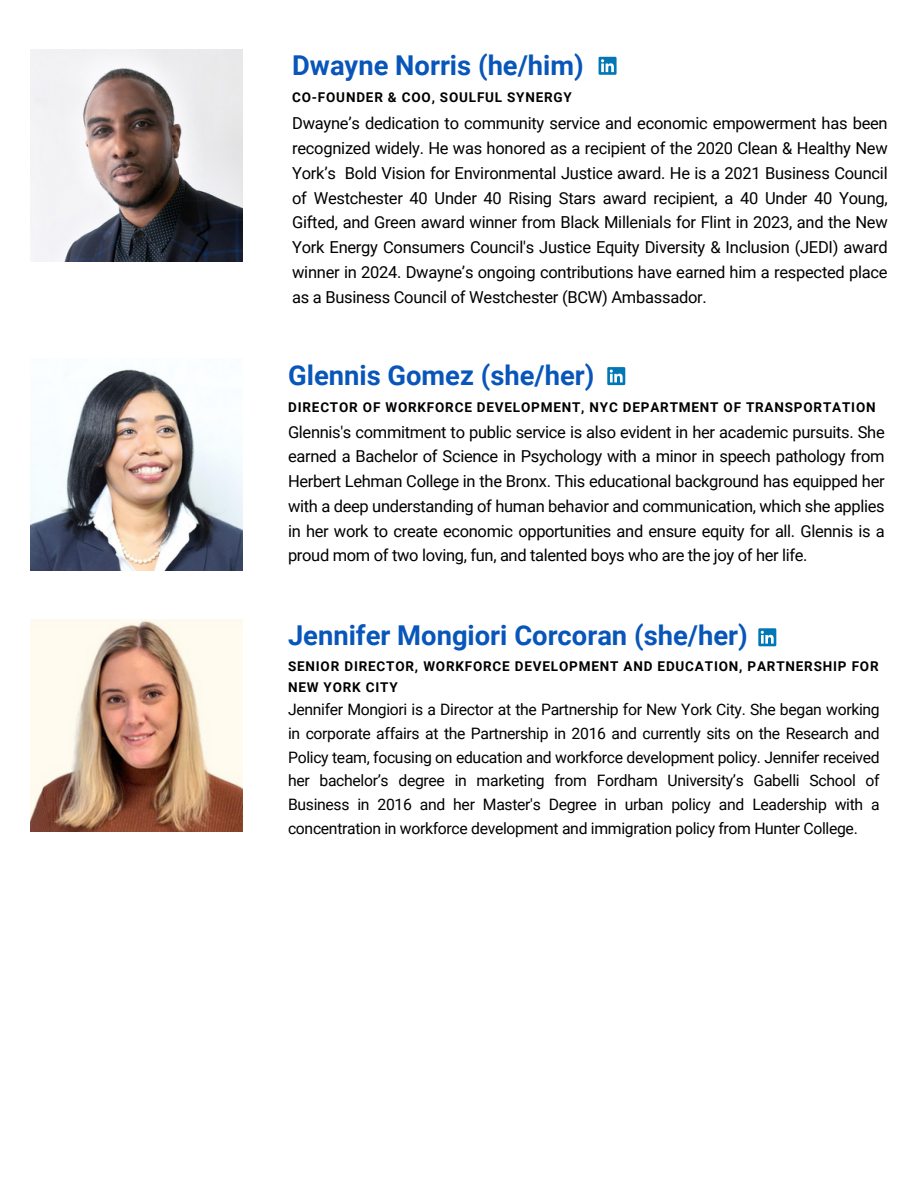
<style>
.page{position:relative;width:918px;height:1188px;background:#fff}
.page>*{position:absolute;margin:0;border:0;box-sizing:border-box;transform-origin:0 0}
.t1{font:700 27.3px "Roboto";color:#0856ba}
.t2{font:16.5px/24.8px "Roboto";letter-spacing:-.02em;color:#000;text-align:justify}
.t3{font:15.75px/23.7px "Roboto";letter-spacing:-.02em;color:#000;text-align:justify}
.t4{font:700 13.5px/20.2px "Roboto";letter-spacing:.06em;color:#000}
</style>
<div class="page">
<img style="left:31px;top:369px;width:211px;height:201px">
<div style="left:607px;top:367px;width:18px;height:18px;background:#0177b5"></div>
<svg style="left:610px;top:370px;width:13px;height:12px"></svg>
<img style="left:31px;top:49px;width:211px;height:212px">
<div style="left:599px;top:57px;width:18px;height:18px;background:#0177b5"></div>
<svg style="left:601px;top:59px;width:13px;height:13px"></svg>
<img style="left:31px;top:619px;width:211px;height:212px">
<div style="left:758px;top:628px;width:18px;height:18px;background:#0177b5"></div>
<svg style="left:761px;top:631px;width:13px;height:13px"></svg>
<h2 class="t1" style="left:292px;top:50px;width:293px">Dwayne Norris (he/him)</h2>
<p class="t2" style="left:292px;top:111px;width:597px">Dwayne’s dedication to community service and economic empowerment has been recognized widely. He was honored as a recipient of the 2020 Clean &amp; Healthy New York’s Bold Vision for Environmental Justice award. He is a 2021 Business Council of Westchester 40 Under 40 Rising Stars award recipient, a 40 Under 40 Young, Gifted, and Green award winner from Black Millenials for Flint in 2023, and the New York Energy Consumers Council's Justice Equity Diversity &amp; Inclusion (JEDI) award winner in 2024. Dwayne’s ongoing contributions have earned him a respected place as a Business Council of Westchester (BCW) Ambassador.</p>
<h1 class="t4" style="left:292px;top:88px;width:281px">CO-FOUNDER &amp; COO, SOULFUL SYNERGY</h1>
<p class="t1" style="left:288px;top:360px;width:308px">Glennis Gomez (she/her)</p>
<p class="t2" style="left:288px;top:420px;width:598px">Glennis's commitment to public service is also evident in her academic pursuits. She earned a Bachelor of Science in Psychology with a minor in speech pathology from Herbert Lehman College in the Bronx. This educational background has equipped her with a deep understanding of human behavior and communication, which she applies in her work to create economic opportunities and ensure equity for all. Glennis is a proud mom of two loving, fun, and talented boys who are the joy of her life.</p>
<h1 class="t4" style="left:288px;top:397px;width:589px">DIRECTOR OF WORKFORCE DEVELOPMENT, NYC DEPARTMENT OF TRANSPORTATION</h1>
<h2 class="t1" style="left:288px;top:620px;width:461px">Jennifer Mongiori Corcoran (she/her)</h2>
<h1 class="t4" style="left:288px;top:657px;width:592px">SENIOR DIRECTOR, WORKFORCE DEVELOPMENT AND EDUCATION, PARTNERSHIP FOR<br>NEW YORK CITY</h1>
<p class="t3" style="left:288px;top:698px;width:593px">Jennifer Mongiori is a Director at the Partnership for New York City. She began working in corporate affairs at the Partnership in 2016 and currently sits on the Research and Policy team, focusing on education and workforce development policy. Jennifer received her bachelor’s degree in marketing from Fordham University’s Gabelli School of Business in 2016 and her Master's Degree in urban policy and Leadership with a concentration in workforce development and immigration policy from Hunter College.</p>
</div>
